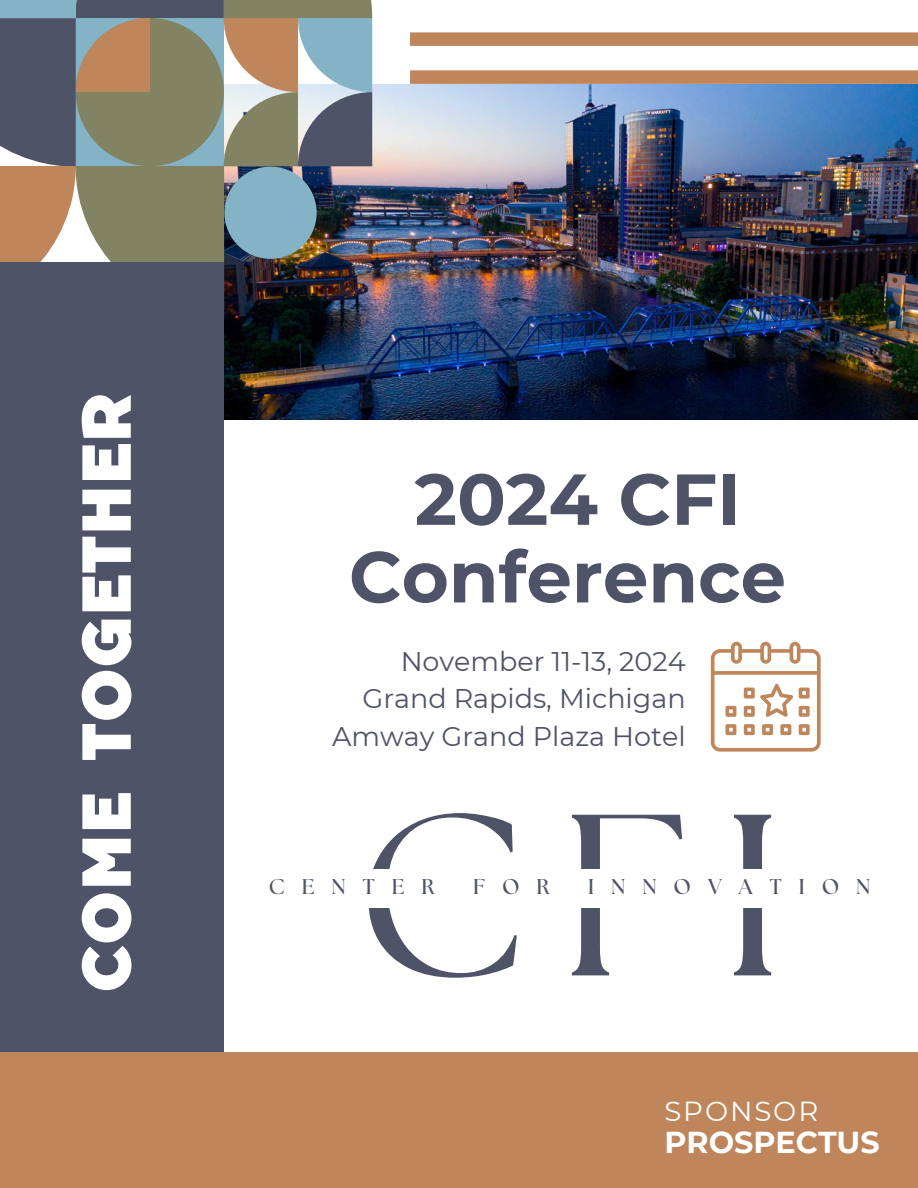
<style>
.page{position:relative;width:918px;height:1188px;background:#fff}
.page>*{position:absolute;margin:0;border:0;box-sizing:border-box;transform-origin:0 0}
.t1{font:229.5px "The Seasons";color:#4e5368}
.t2{font:700 72px/77.7px "Montserrat";color:#4e5368;text-align:center}
.t3{font:900 69.15px "TT Corals";color:#fff}
.t4{font:700 30.15px "Montserrat";color:#fff}
.t5{font:27.6px "Montserrat";letter-spacing:.07em;color:#fff}
.t6{font:27px "Montserrat";color:#4e5368}
.t7{font:700 21.3px "The Seasons";letter-spacing:.8em;color:#4e5368}
</style>
<div class="page">
<img style="left:224px;top:84px;width:694px;height:335px">
<svg style="left:0;top:0;width:372px;height:314px;background:#808077"></svg>
<div style="left:0;top:0;width:76px;height:18px;background:#84b3c5"></div>
<div style="left:0;top:262px;width:224px;height:926px;background:#4e5368"></div>
<svg style="left:711px;top:642px;width:110px;height:110px"></svg>
<div style="left:0;top:1052px;width:918px;height:136px;background:#bf865b"></div>
<div style="left:410px;top:32px;width:508px;height:14px;background:#bf865b"></div>
<div style="left:410px;top:70px;width:508px;height:14px;background:#bf865b"></div>
<p class="t3" style="left:65px;top:993px;width:602px;rotate:-90deg">COME TOGETHER</p>
<p class="t2" style="left:349px;top:460px;width:439px">2024 CFI<br>Conference</p>
<p class="t6" style="left:401px;top:645px;width:286px">November 11-13, 2024</p>
<p class="t6" style="left:363px;top:682px;width:325px">Grand Rapids, Michigan</p>
<p class="t6" style="left:332px;top:719px;width:355px">Amway Grand Plaza Hotel</p>
<p class="t1" style="left:356px;top:792px;width:428px">CFI</p>
<p class="t7" style="left:269px;top:877px;width:167px">CENTER</p>
<p class="t7" style="left:473px;top:877px;width:78px">FOR</p>
<p class="t7" style="left:588px;top:877px;width:284px">INNOVATION</p>
<p class="t5" style="left:664px;top:1094px;width:155px">SPONSOR</p>
<p class="t4" style="left:664px;top:1123px;width:217px">PROSPECTUS</p>
</div>
